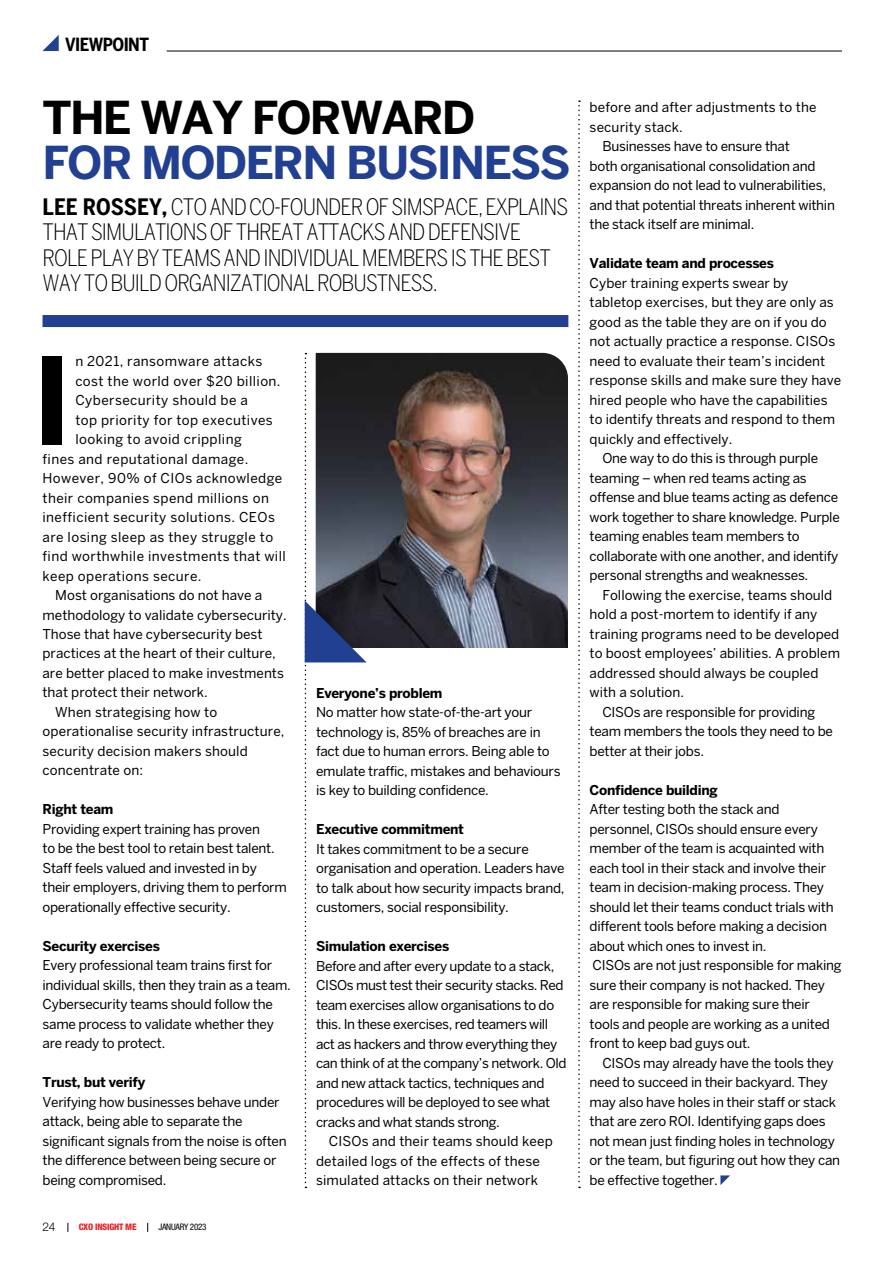
<style>
.page{position:relative;width:893px;height:1263px;background:#fff}
.page>*{position:absolute;margin:0;border:0;box-sizing:border-box;transform-origin:0 0}
.t1{font:700 118.95px "Benton Sans";color:#000}
.t2{font:700 45px "Benton Sans";letter-spacing:-.04em;color:#214092}
.t3{font:700 45px "Benton Sans";letter-spacing:-.04em;color:#000}
.t4{font:300 condensed 22.5px/25.5px "Benton Sans";letter-spacing:-.04em;color:#000}
.t5{font:700 condensed 18px "Benton Sans";letter-spacing:-.03em;color:#000}
.t6{font:13.5px/19.5px "Benton Sans";letter-spacing:-.02em;color:#000}
.t7{font:13.5px "Benton Sans";color:#000}
.t8{font:13.5px "Benton Sans";letter-spacing:.03em;color:#000}
.t9{font:13.5px/19.5px "Benton Sans";letter-spacing:.01em;color:#000}
.t10{font:700 13.5px "Benton Sans";letter-spacing:-.02em;color:#000}
.t11{font:300 12px "Helvetica Neue LT Std";color:#000}
.t12{font:800 condensed 9px "Helvetica Neue LT Std";letter-spacing:-.025em;color:#ed1d24}
.t13{font:condensed 9px "Helvetica Neue LT Std";letter-spacing:-.025em;color:#000}
.s1{font-weight:700}
</style>
<div class="page">
<div style="left:43px;top:315px;width:525px;height:12px;background:#214092"></div>
<svg style="left:43px;top:35px;width:16px;height:16px"></svg>
<svg style="left:578px;top:100px;width:2px;height:1088px"></svg>
<svg style="left:720px;top:1175px;width:10px;height:10px"></svg>
<hr style="left:167px;top:51px;width:675px;height:1px;background:#000">
<img style="left:367px;top:353px;width:201px;height:295px">
<svg style="left:305px;top:353px;width:62px;height:835px"></svg>
<h3 class="t5" style="left:65px;top:34px;width:85px">VIEWPOINT</h3>
<h2 class="t3" style="left:43px;top:91px;width:434px">THE WAY FORWARD</h2>
<h2 class="t2" style="left:43px;top:136px;width:530px">FOR MODERN BUSINESS</h2>
<h3 class="t4" style="left:43px;top:194px;width:527px"><span class="s1">LEE ROSSEY,</span> CTO AND CO-FOUNDER OF SIMSPACE, EXPLAINS THAT SIMULATIONS OF THREAT ATTACKS AND DEFENSIVE ROLE PLAY BY TEAMS AND INDIVIDUAL MEMBERS IS THE BEST WAY TO BUILD ORGANIZATIONAL ROBUSTNESS.</h3>
<h1 class="t1" style="left:33px;top:330px;width:41px">I</h1>
<p class="t8" style="left:75px;top:353px;width:188px">n 2021, ransomware attacks</p>
<p class="t8" style="left:75px;top:373px;width:207px">cost the world over $20 billion.</p>
<p class="t8" style="left:75px;top:392px;width:174px">Cybersecurity should be a</p>
<p class="t8" style="left:75px;top:412px;width:199px">top priority for top executives</p>
<p class="t8" style="left:75px;top:431px;width:168px">looking to avoid crippling</p>
<p class="t8" style="left:43px;top:451px;width:207px">fines and reputational damage.</p>
<p class="t8" style="left:43px;top:470px;width:241px">However, 90% of CIOs acknowledge</p>
<p class="t8" style="left:43px;top:490px;width:228px">their companies spend millions on</p>
<p class="t8" style="left:43px;top:509px;width:234px">inefficient security solutions. CEOs</p>
<p class="t8" style="left:43px;top:529px;width:232px">are losing sleep as they struggle to</p>
<p class="t8" style="left:43px;top:548px;width:245px">find worthwhile investments that will</p>
<p class="t8" style="left:43px;top:568px;width:161px">keep operations secure.</p>
<p class="t7" style="left:55px;top:587px;width:209px">Most organisations do not have a</p>
<p class="t7" style="left:43px;top:607px;width:246px">methodology to validate cybersecurity.</p>
<p class="t7" style="left:43px;top:626px;width:222px">Those that have cybersecurity best</p>
<p class="t7" style="left:43px;top:646px;width:235px">practices at the heart of their culture,</p>
<p class="t7" style="left:43px;top:665px;width:243px">are better placed to make investments</p>
<p class="t7" style="left:43px;top:684px;width:167px">that protect their network.</p>
<p class="t9" style="left:55px;top:702px;width:163px">When strategising how to</p>
<p class="t9" style="left:43px;top:722px;width:244px">operationalise security infrastructure,</p>
<p class="t9" style="left:43px;top:741px;width:207px">security decision makers should</p>
<p class="t9" style="left:43px;top:761px;width:102px">concentrate on:</p>
<p class="t10" style="left:43px;top:801px;width:73px">Right team</p>
<p class="t6" style="left:43px;top:819px;width:246px">Providing expert training has proven<br>to be the best tool to retain best talent.<br>Staff feels valued and invested in by their employers, driving them to perform operationally effective security.</p>
<p class="t10" style="left:43px;top:938px;width:119px">Security exercises</p>
<p class="t6" style="left:43px;top:956px;width:250px">Every professional team trains first for individual skills, then they train as a team.<br>Cybersecurity teams should follow the same process to validate whether they are ready to protect.</p>
<p class="t10" style="left:43px;top:1074px;width:104px">Trust, but verify</p>
<p class="t6" style="left:43px;top:1092px;width:246px">Verifying how businesses behave under attack, being able to separate the significant signals from the noise is often the difference between being secure or being compromised.</p>
<p class="t11" style="left:43px;top:1220px;width:15px">24</p>
<p class="t12" style="left:79px;top:1221px;width:59px">CXO INSIGHT ME</p>
<p class="t13" style="left:158px;top:1222px;width:50px">JANUARY 2023</p>
<p class="t10" style="left:316px;top:685px;width:128px">Everyone’s problem</p>
<p class="t6" style="left:316px;top:702px;width:246px">No matter how state-of-the-art your technology is, 85% of breaches are in fact due to human errors. Being able to emulate traffic, mistakes and behaviours is key to building confidence.</p>
<p class="t10" style="left:316px;top:821px;width:149px">Executive commitment</p>
<p class="t6" style="left:316px;top:839px;width:250px">It takes commitment to be a secure organisation and operation. Leaders have to talk about how security impacts brand, customers, social responsibility.</p>
<p class="t10" style="left:316px;top:938px;width:135px">Simulation exercises</p>
<p class="t6" style="left:316px;top:956px;width:252px">Before and after every update to a stack, CISOs must test their security stacks. Red team exercises allow organisations to do this. In these exercises, red teamers will act as hackers and throw everything they can think of at the company’s network. Old and new attack tactics, techniques and procedures will be deployed to see what cracks and what stands strong.</p>
<p class="t9" style="left:316px;top:1131px;width:238px;text-indent:13px">CISOs and their teams should keep detailed logs of the effects of these simulated attacks on their network</p>
<p class="t9" style="left:590px;top:98px;width:228px">before and after adjustments to the</p>
<p class="t9" style="left:590px;top:117px;width:95px">security stack.</p>
<p class="t6" style="left:602px;top:137px;width:189px">Businesses have to ensure that</p>
<p class="t6" style="left:590px;top:156px;width:227px">both organisational consolidation and</p>
<p class="t6" style="left:590px;top:176px;width:238px">expansion do not lead to vulnerabilities,</p>
<p class="t6" style="left:590px;top:195px;width:247px">and that potential threats inherent within</p>
<p class="t6" style="left:590px;top:215px;width:166px">the stack itself are minimal.</p>
<p class="t10" style="left:590px;top:255px;width:186px">Validate team and processes</p>
<p class="t7" style="left:590px;top:275px;width:200px">Cyber training experts swear by</p>
<p class="t7" style="left:590px;top:294px;width:246px">tabletop exercises, but they are only as</p>
<p class="t7" style="left:590px;top:314px;width:239px">good as the table they are on if you do</p>
<p class="t7" style="left:590px;top:333px;width:247px">not actually practice a response. CISOs</p>
<p class="t7" style="left:590px;top:353px;width:237px">need to evaluate their team’s incident</p>
<p class="t7" style="left:590px;top:372px;width:253px">response skills and make sure they have</p>
<p class="t7" style="left:590px;top:392px;width:239px">hired people who have the capabilities</p>
<p class="t7" style="left:590px;top:411px;width:247px">to identify threats and respond to them</p>
<p class="t7" style="left:590px;top:431px;width:144px">quickly and effectively.</p>
<p class="t6" style="left:602px;top:448px;width:217px">One way to do this is through purple</p>
<p class="t6" style="left:590px;top:468px;width:219px">teaming – when red teams acting as</p>
<p class="t6" style="left:590px;top:487px;width:250px">offense and blue teams acting as defence</p>
<p class="t6" style="left:590px;top:507px;width:252px">work together to share knowledge. Purple</p>
<p class="t6" style="left:590px;top:526px;width:212px">teaming enables team members to</p>
<p class="t6" style="left:590px;top:546px;width:250px">collaborate with one another, and identify</p>
<p class="t6" style="left:590px;top:565px;width:220px">personal strengths and weaknesses.</p>
<p class="t7" style="left:602px;top:587px;width:231px">Following the exercise, teams should</p>
<p class="t7" style="left:590px;top:606px;width:229px">hold a post-mortem to identify if any</p>
<p class="t7" style="left:590px;top:626px;width:251px">training programs need to be developed</p>
<p class="t7" style="left:590px;top:645px;width:252px">to boost employees’ abilities. A problem</p>
<p class="t7" style="left:590px;top:665px;width:230px">addressed should always be coupled</p>
<p class="t7" style="left:590px;top:684px;width:96px">with a solution.</p>
<p class="t6" style="left:602px;top:702px;width:214px">CISOs are responsible for providing</p>
<p class="t6" style="left:590px;top:721px;width:245px">team members the tools they need to be</p>
<p class="t6" style="left:590px;top:741px;width:116px">better at their jobs.</p>
<p class="t10" style="left:590px;top:782px;width:130px">Confidence building</p>
<p class="t6" style="left:590px;top:799px;width:253px">After testing both the stack and personnel, CISOs should ensure every member of the team is acquainted with each tool in their stack and involve their team in decision-making process. They should let their teams conduct trials with different tools before making a decision about which ones to invest in.<br>CISOs are not just responsible for making sure their company is not hacked. They are responsible for making sure their tools and people are working as a united front to keep bad guys out.</p>
<p class="t6" style="left:590px;top:1053px;width:252px;text-indent:13px">CISOs may already have the tools they need to succeed in their backyard. They may also have holes in their staff or stack that are zero ROI. Identifying gaps does not mean just finding holes in technology or the team, but figuring out how they can be effective together.</p>
</div>
